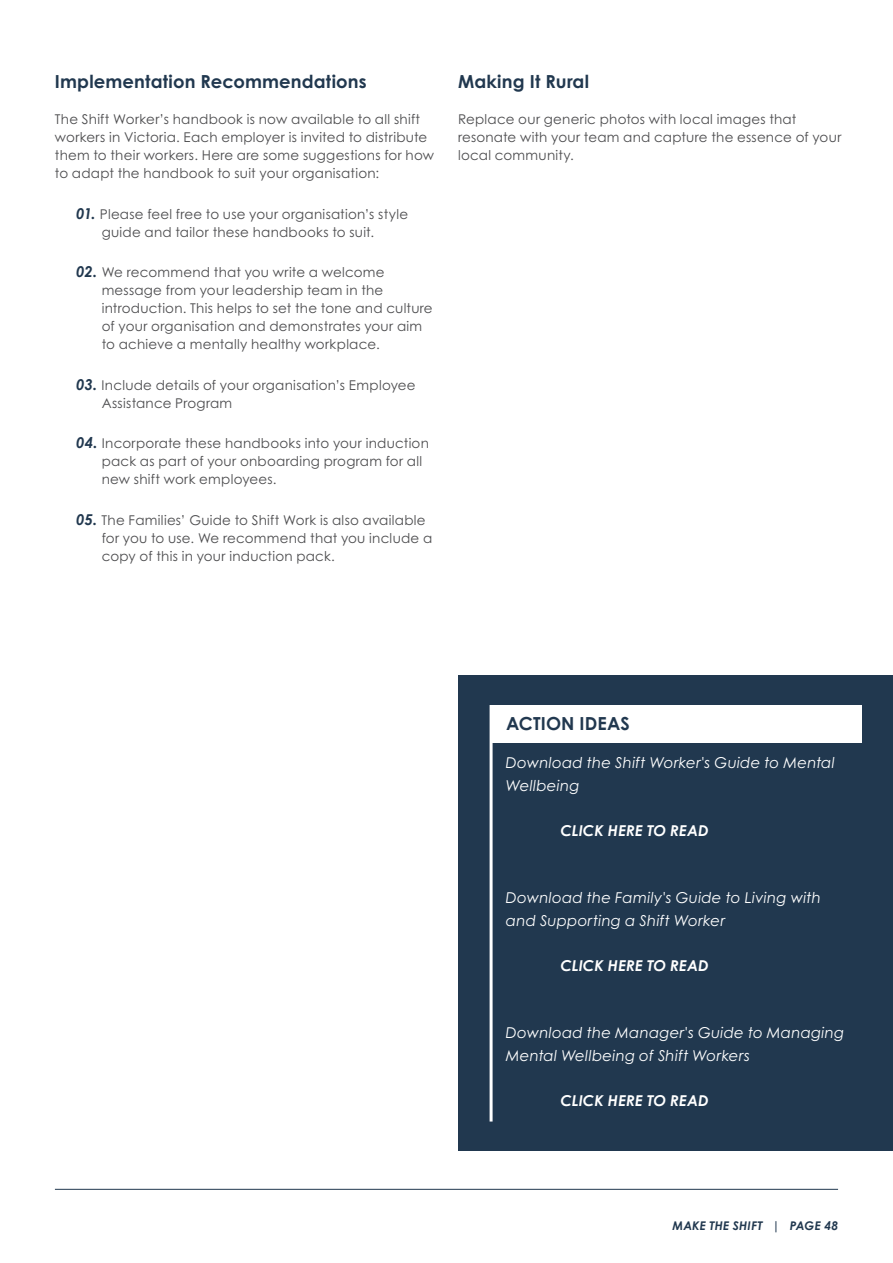
<style>
.page{position:relative;width:893px;height:1263px;background:#fff}
.page>*{position:absolute;margin:0;border:0;box-sizing:border-box;transform-origin:0 0}
.t1{font:700 18px "Century Gothic Pro";letter-spacing:.005em;color:#21384f}
.t2{font:italic 15px/22.5px "Century Gothic Pro";letter-spacing:.01em;color:#fff}
.t3{font:italic 700 15px "Century Gothic Pro";letter-spacing:.005em;color:#fff}
.Numbers{font:13.5px/18px "Century Gothic Pro";letter-spacing:.02em;color:#4d4d4f}
.t4{font:italic 700 12px "Century Gothic Pro";letter-spacing:.015em;color:#21384f}
.s1{font-weight:700;font-style:italic;font-size:15px;color:#21384f}
</style>
<div class="page">
<div style="left:458px;top:675px;width:435px;height:475px;background:#21384f"></div>
<div style="left:490px;top:705px;width:371px;height:37px;background:#fff"></div>
<hr style="left:490px;top:705px;width:3px;height:416px;background:#fff">
<hr style="left:55px;top:1189px;width:783px;height:1px;background:#21384f">
<p class="t1" style="left:55px;top:71px;width:313px">Implementation Recommendations</p>
<p class="Numbers" style="left:55px;top:110px;width:381px">The Shift Worker’s handbook is now available to all shift workers in Victoria. Each employer is invited to distribute them to their workers. Here are some suggestions for how to adapt the handbook to suit your organisation:</p>
<p class="Numbers" style="left:102px;top:205px;width:308px;text-indent:-26px"><span class="s1">01.</span> Please feel free to use your organisation’s style guide and tailor these handbooks to suit.</p>
<p class="Numbers" style="left:102px;top:263px;width:333px;text-indent:-26px"><span class="s1">02.</span> We recommend that you write a welcome message from your leadership team in the introduction. This helps to set the tone and culture of your organisation and demonstrates your aim to achieve a mentally healthy workplace.</p>
<p class="Numbers" style="left:102px;top:376px;width:315px;text-indent:-26px"><span class="s1">03.</span> Include details of your organisation’s Employee<br>Assistance Program</p>
<p class="Numbers" style="left:102px;top:434px;width:329px;text-indent:-26px"><span class="s1">04.</span> Incorporate these handbooks into your induction pack as part of your onboarding program for all new shift work employees.</p>
<p class="Numbers" style="left:102px;top:511px;width:332px;text-indent:-26px"><span class="s1">05.</span> The Families’ Guide to Shift Work is also available for you to use. We recommend that you include a copy of this in your induction pack.</p>
<p class="t1" style="left:458px;top:71px;width:132px">Making It Rural</p>
<p class="Numbers" style="left:458px;top:110px;width:385px">Replace our generic photos with local images that resonate with your team and capture the essence of your local community.</p>
<p class="t1" style="left:506px;top:712px;width:125px">ACTION IDEAS</p>
<p class="t2" style="left:506px;top:751px;width:330px">Download the Shift Worker's Guide to Mental<br>Wellbeing</p>
<p class="t3" style="left:560px;top:821px;width:150px">CLICK HERE TO READ</p>
<p class="t2" style="left:506px;top:886px;width:316px">Download the Family's Guide to Living with and Supporting a Shift Worker</p>
<p class="t3" style="left:560px;top:956px;width:150px">CLICK HERE TO READ</p>
<p class="t2" style="left:506px;top:1021px;width:340px">Download the Manager's Guide to Managing<br>Mental Wellbeing of Shift Workers</p>
<p class="t3" style="left:560px;top:1091px;width:150px">CLICK HERE TO READ</p>
<p class="t4" style="left:672px;top:1218px;width:167px">MAKE THE SHIFT | PAGE 48</p>
</div>
